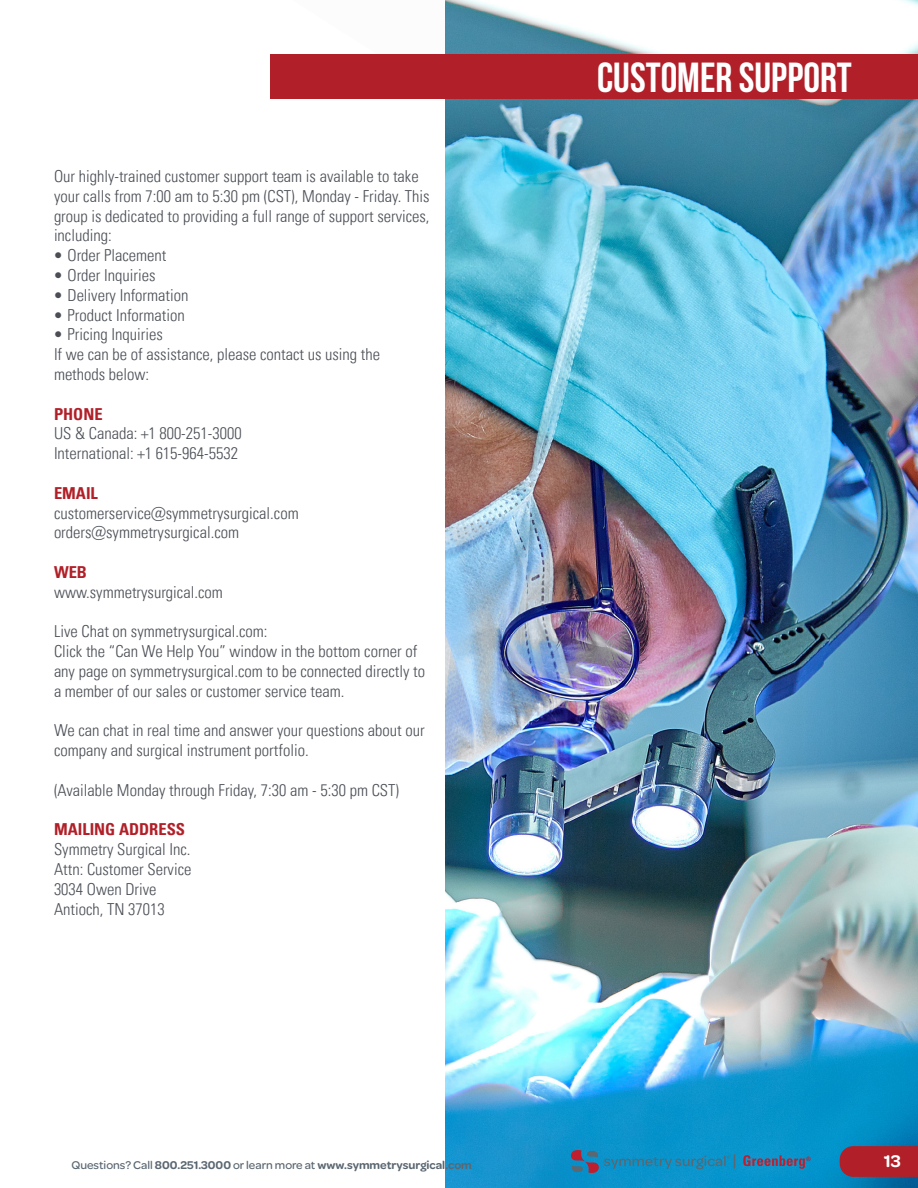
<style>
.page{position:relative;width:918px;height:1188px;background:#fff}
.page>*{position:absolute;margin:0;border:0;box-sizing:border-box;transform-origin:0 0}
.t1{font:700 42px "Bebas Neue";color:#fff}
.t2{font:600 18px "Omnes";color:#fff}
.t3{font:300 condensed 16.5px/19.8px "Univers LT Pro";color:#4b4f55}
.t4{font:700 condensed 16.5px "Univers LT Pro";color:#b12029}
.t5{font:600 12px "Omnes";color:#5b6771}
.s1{font-weight:500}
</style>
<div class="page">
<img style="left:446px;top:0;width:472px;height:1188px">
<div style="left:270px;top:54px;width:648px;height:44px;background:#b12029"></div>
<svg style="left:840px;top:1146px;width:78px;height:31px;background:#aa232e"></svg>
<svg style="left:743px;top:1155px;width:68px;height:14px"></svg>
<svg style="left:571px;top:1150px;width:164px;height:23px;background:#1d87b6"></svg>
<p class="t3" style="left:54px;top:165px;width:377px">Our highly-trained customer support team is available to take your calls from 7:00 am to 5:30 pm (CST), Monday - Friday. This group is dedicated to providing a full range of support services, including:</p>
<p class="t3" style="left:54px;top:245px;width:114px">• Order Placement</p>
<p class="t3" style="left:54px;top:264px;width:103px">• Order Inquiries</p>
<p class="t3" style="left:54px;top:284px;width:136px">• Delivery Information</p>
<p class="t3" style="left:54px;top:304px;width:132px">• Product Information</p>
<p class="t3" style="left:54px;top:324px;width:328px">• Pricing Inquiries<br>If we can be of assistance, please contact us using the methods below:</p>
<p class="t4" style="left:54px;top:404px;width:50px">PHONE</p>
<p class="t3" style="left:54px;top:423px;width:189px">US &amp; Canada: +1 800-251-3000<br>International: +1 615-964-5532</p>
<p class="t4" style="left:54px;top:483px;width:45px">EMAIL</p>
<p class="t3" style="left:54px;top:502px;width:246px">customerservice@symmetrysurgical.com orders@symmetrysurgical.com</p>
<p class="t4" style="left:54px;top:562px;width:34px">WEB</p>
<p class="t3" style="left:54px;top:581px;width:170px">www.symmetrysurgical.com</p>
<p class="t3" style="left:54px;top:621px;width:373px">Live Chat on symmetrysurgical.com:<br>Click the “Can We Help You” window in the bottom corner of any page on symmetrysurgical.com to be connected directly to a member of our sales or customer service team.</p>
<p class="t3" style="left:54px;top:720px;width:372px">We can chat in real time and answer your questions about our company and surgical instrument portfolio.</p>
<p class="t3" style="left:54px;top:779px;width:347px">(Available Monday through Friday, 7:30 am - 5:30 pm CST)</p>
<p class="t4" style="left:54px;top:819px;width:133px">MAILING ADDRESS</p>
<p class="t3" style="left:54px;top:839px;width:139px">Symmetry Surgical Inc.<br>Attn: Customer Service<br>3034 Owen Drive<br>Antioch, TN 37013</p>
<h1 class="t1" style="left:597px;top:54px;width:256px">CUSTOMER SUPPORT</h1>
<p class="t5" style="left:72px;top:1157px;width:402px"><span class="s1">Questions? Call</span> 800.251.3000 <span class="s1">or learn more at</span> www.symmetrysurgical.com</p>
<p class="t2" style="left:884px;top:1148px;width:19px">13</p>
</div>
